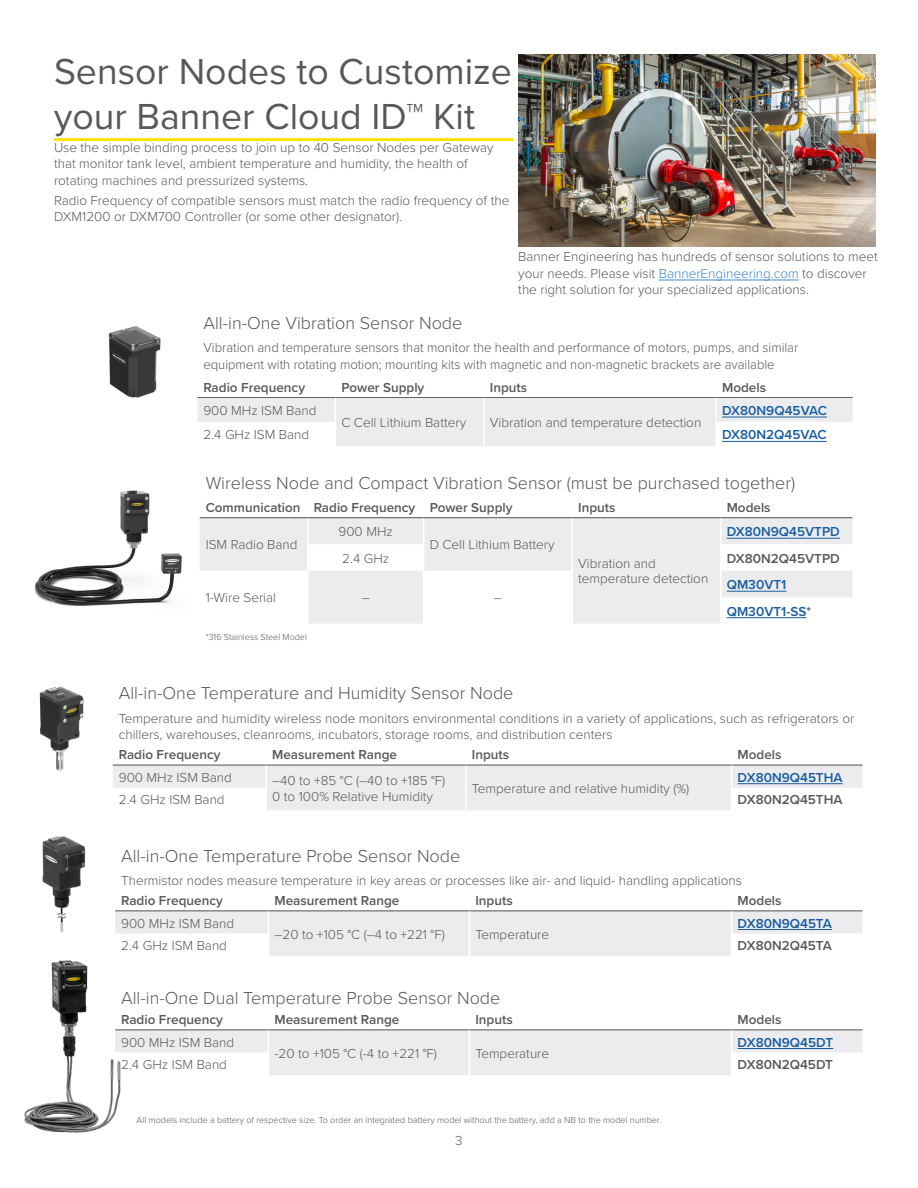
<style>
.page{position:relative;width:918px;height:1188px;background:#fff}
.page>*{position:absolute;margin:0;border:0;box-sizing:border-box;transform-origin:0 0}
.EN_Page_Header{font:37.5px/45px "Proxima Nova";color:#57585a}
.EN_Sub_Head{font:300 18px "Proxima Nova";color:#57585a}
.EN_Body_Text{font:300 13.5px/16.5px "Proxima Nova";color:#57585a}
.EN_Body_Text_Bold{font:600 13.5px "Proxima Nova";color:#57585a}
.EN_Body_Text_Bold-2{font:600 13.5px "Proxima Nova";color:#175d9e}
.EN_Footnotes{font:300 9px "Proxima Nova";color:#57585a}
.s1{color:#3b88c8}
.s2{color:#57585a}
</style>
<div class="page">
<hr style="left:54px;top:138px;width:459px;height:3px;background:#ffe201">
<hr style="left:113px;top:764px;width:153px;height:2px;background:#636366">
<hr style="left:266px;top:764px;width:200px;height:2px;background:#636366">
<hr style="left:466px;top:764px;width:266px;height:2px;background:#636366">
<hr style="left:732px;top:764px;width:131px;height:2px;background:#636366">
<svg style="left:113px;top:765px;width:750px;height:45px"></svg>
<hr style="left:738px;top:783px;width:105px;height:1px;background:#175d9e">
<img style="left:39px;top:687px;width:45px;height:84px">
<img style="left:518px;top:54px;width:358px;height:192px">
<hr style="left:115px;top:910px;width:154px;height:1px;background:#636366">
<hr style="left:269px;top:910px;width:200px;height:1px;background:#636366">
<hr style="left:469px;top:910px;width:263px;height:1px;background:#636366">
<hr style="left:732px;top:910px;width:131px;height:1px;background:#636366">
<svg style="left:115px;top:911px;width:748px;height:45px"></svg>
<hr style="left:738px;top:929px;width:94px;height:1px;background:#175d9e">
<img style="left:42px;top:836px;width:44px;height:97px">
<hr style="left:115px;top:1029px;width:154px;height:1px;background:#636366">
<hr style="left:269px;top:1029px;width:200px;height:1px;background:#636366">
<hr style="left:469px;top:1029px;width:263px;height:1px;background:#636366">
<hr style="left:732px;top:1029px;width:131px;height:1px;background:#636366">
<svg style="left:162px;top:1030px;width:701px;height:45px"></svg>
<hr style="left:738px;top:1048px;width:95px;height:1px;background:#175d9e">
<svg style="left:200px;top:518px;width:652px;height:106px;fill:#ececee"></svg>
<svg style="left:307px;top:518px;width:1px;height:106px"></svg>
<hr style="left:571px;top:518px;width:2px;height:26px;background:#fff">
<hr style="left:571px;top:544px;width:2px;height:27px;background:#fff">
<hr style="left:571px;top:571px;width:2px;height:26px;background:#fff">
<svg style="left:423px;top:518px;width:1px;height:106px"></svg>
<hr style="left:571px;top:597px;width:2px;height:27px;background:#fff">
<svg style="left:720px;top:518px;width:1px;height:106px"></svg>
<hr style="left:200px;top:517px;width:108px;height:1px;background:#636366">
<hr style="left:308px;top:517px;width:116px;height:1px;background:#636366">
<hr style="left:424px;top:517px;width:148px;height:1px;background:#636366">
<hr style="left:572px;top:517px;width:149px;height:1px;background:#636366">
<hr style="left:721px;top:517px;width:131px;height:1px;background:#636366">
<hr style="left:727px;top:538px;width:113px;height:1px;background:#175d9e">
<hr style="left:727px;top:591px;width:59px;height:1px;background:#175d9e">
<hr style="left:727px;top:617px;width:79px;height:1px;background:#175d9e">
<img style="left:34px;top:490px;width:148px;height:117px">
<img style="left:24px;top:960px;width:138px;height:173px">
<hr style="left:197px;top:397px;width:138px;height:1px;background:#636366">
<hr style="left:716px;top:397px;width:137px;height:1px;background:#636366">
<hr style="left:335px;top:397px;width:149px;height:1px;background:#636366">
<hr style="left:484px;top:397px;width:232px;height:1px;background:#636366">
<svg style="left:197px;top:398px;width:656px;height:48px"></svg>
<hr style="left:483px;top:398px;width:2px;height:24px;background:#fff">
<hr style="left:483px;top:422px;width:2px;height:24px;background:#fff">
<hr style="left:715px;top:398px;width:2px;height:24px;background:#fff">
<hr style="left:715px;top:422px;width:2px;height:24px;background:#fff">
<hr style="left:722px;top:417px;width:105px;height:1px;background:#175d9e">
<hr style="left:722px;top:441px;width:105px;height:1px;background:#175d9e">
<img style="left:108px;top:326px;width:53px;height:72px">
<hr style="left:659px;top:280px;width:140px;height:1px;background:#3b88c8">
<p class="EN_Page_Header" style="left:54px;top:47px;width:460px">Sensor Nodes to Customize your Banner Cloud ID™ Kit</p>
<p class="EN_Body_Text" style="left:54px;top:138px;width:441px">Use the simple binding process to join up to 40 Sensor Nodes per Gateway that monitor tank level, ambient temperature and humidity, the health of rotating machines and pressurized systems.</p>
<p class="EN_Body_Text" style="left:54px;top:191px;width:457px">Radio Frequency of compatible sensors must match the radio frequency of the<br>DXM1200 or DXM700 Controller (or some other designator).</p>
<p class="EN_Body_Text" style="left:518px;top:248px;width:361px">Banner Engineering has hundreds of sensor solutions to meet your needs. Please visit <span class="s1">BannerEngineering.com</span> to discover the right solution for your specialized applications.</p>
<p class="EN_Sub_Head" style="left:203px;top:310px;width:261px">All-in-One Vibration Sensor Node</p>
<p class="EN_Body_Text" style="left:203px;top:339px;width:596px">Vibration and temperature sensors that monitor the health and performance of motors, pumps, and similar equipment with rotating motion; mounting kits with magnetic and non-magnetic brackets are available</p>
<p class="EN_Body_Text_Bold" style="left:203px;top:377px;width:103px">Radio Frequency</p>
<p class="EN_Body_Text_Bold" style="left:341px;top:377px;width:84px">Power Supply</p>
<p class="EN_Body_Text_Bold" style="left:490px;top:377px;width:39px">Inputs</p>
<p class="EN_Body_Text_Bold" style="left:722px;top:377px;width:45px">Models</p>
<p class="EN_Body_Text" style="left:203px;top:402px;width:115px">900 MHz ISM Band</p>
<p class="EN_Body_Text" style="left:341px;top:414px;width:126px">C Cell Lithium Battery</p>
<p class="EN_Body_Text" style="left:490px;top:414px;width:213px">Vibration and temperature detection</p>
<p class="EN_Body_Text_Bold-2" style="left:722px;top:400px;width:106px">DX80N9Q45VAC</p>
<p class="EN_Body_Text" style="left:203px;top:426px;width:107px">2.4 GHz ISM Band</p>
<p class="EN_Body_Text_Bold-2" style="left:722px;top:425px;width:106px">DX80N2Q45VAC</p>
<p class="EN_Sub_Head" style="left:206px;top:470px;width:591px">Wireless Node and Compact Vibration Sensor (must be purchased together)</p>
<p class="EN_Body_Text_Bold" style="left:206px;top:497px;width:96px">Communication</p>
<p class="EN_Body_Text_Bold" style="left:314px;top:497px;width:103px">Radio Frequency</p>
<p class="EN_Body_Text_Bold" style="left:430px;top:497px;width:84px">Power Supply</p>
<p class="EN_Body_Text_Bold" style="left:578px;top:497px;width:39px">Inputs</p>
<p class="EN_Body_Text_Bold" style="left:727px;top:497px;width:45px">Models</p>
<p class="EN_Body_Text" style="left:206px;top:536px;width:93px">ISM Radio Band</p>
<p class="EN_Body_Text" style="left:339px;top:523px;width:56px">900 MHz</p>
<p class="EN_Body_Text_Bold-2" style="left:727px;top:522px;width:115px">DX80N9Q45VTPD</p>
<p class="EN_Body_Text" style="left:430px;top:536px;width:127px">D Cell Lithium Battery</p>
<p class="EN_Body_Text" style="left:342px;top:549px;width:49px">2.4 GHz</p>
<p class="EN_Body_Text_Bold" style="left:727px;top:548px;width:115px">DX80N2Q45VTPD</p>
<p class="EN_Body_Text" style="left:578px;top:556px;width:132px;line-height:15px">Vibration and temperature detection</p>
<p class="EN_Body_Text_Bold-2" style="left:727px;top:575px;width:61px">QM30VT1</p>
<p class="EN_Body_Text_Bold-2" style="left:727px;top:601px;width:86px">QM30VT1-SS<span class="s2">*</span></p>
<p class="EN_Body_Text" style="left:206px;top:589px;width:72px">1-Wire Serial</p>
<p class="EN_Body_Text" style="left:362px;top:589px;width:10px">–</p>
<p class="EN_Body_Text" style="left:494px;top:589px;width:10px">–</p>
<p class="EN_Footnotes" style="left:206px;top:631px;width:103px">*316 Stainless Steel Model</p>
<p class="EN_Sub_Head" style="left:119px;top:680px;width:396px">All-in-One Temperature and Humidity Sensor Node</p>
<p class="EN_Body_Text" style="left:119px;top:709px;width:737px">Temperature and humidity wireless node monitors environmental conditions in a variety of applications, such as refrigerators or chillers, warehouses, cleanrooms, incubators, storage rooms, and distribution centers</p>
<p class="EN_Body_Text_Bold" style="left:119px;top:744px;width:103px">Radio Frequency</p>
<p class="EN_Body_Text_Bold" style="left:272px;top:744px;width:126px">Measurement Range</p>
<p class="EN_Body_Text_Bold" style="left:472px;top:744px;width:39px">Inputs</p>
<p class="EN_Body_Text_Bold" style="left:738px;top:744px;width:45px">Models</p>
<p class="EN_Body_Text" style="left:119px;top:768px;width:115px">900 MHz ISM Band</p>
<p class="EN_Body_Text" style="left:272px;top:771px;width:175px">–40 to +85 °C (–40 to +185 °F)<br>0 to 100% Relative Humidity</p>
<p class="EN_Body_Text" style="left:472px;top:780px;width:219px">Temperature and relative humidity (%)</p>
<p class="EN_Body_Text_Bold-2" style="left:738px;top:767px;width:107px">DX80N9Q45THA</p>
<p class="EN_Body_Text" style="left:119px;top:791px;width:107px">2.4 GHz ISM Band</p>
<p class="EN_Body_Text_Bold" style="left:738px;top:790px;width:106px">DX80N2Q45THA</p>
<p class="EN_Sub_Head" style="left:121px;top:842px;width:341px">All-in-One Temperature Probe Sensor Node</p>
<p class="EN_Body_Text" style="left:121px;top:871px;width:622px">Thermistor nodes measure temperature in key areas or processes like air- and liquid- handling applications</p>
<p class="EN_Body_Text_Bold" style="left:121px;top:890px;width:103px">Radio Frequency</p>
<p class="EN_Body_Text_Bold" style="left:275px;top:890px;width:126px">Measurement Range</p>
<p class="EN_Body_Text_Bold" style="left:475px;top:890px;width:39px">Inputs</p>
<p class="EN_Body_Text_Bold" style="left:738px;top:890px;width:45px">Models</p>
<p class="EN_Body_Text" style="left:121px;top:914px;width:115px">900 MHz ISM Band</p>
<p class="EN_Body_Text" style="left:275px;top:925px;width:172px">–20 to +105 °C (–4 to +221 °F)</p>
<p class="EN_Body_Text" style="left:475px;top:925px;width:75px">Temperature</p>
<p class="EN_Body_Text_Bold-2" style="left:738px;top:913px;width:96px">DX80N9Q45TA</p>
<p class="EN_Body_Text" style="left:121px;top:937px;width:107px">2.4 GHz ISM Band</p>
<p class="EN_Body_Text_Bold" style="left:738px;top:936px;width:96px">DX80N2Q45TA</p>
<p class="EN_Sub_Head" style="left:121px;top:985px;width:381px">All-in-One Dual Temperature Probe Sensor Node</p>
<p class="EN_Body_Text_Bold" style="left:121px;top:1009px;width:103px">Radio Frequency</p>
<p class="EN_Body_Text_Bold" style="left:275px;top:1009px;width:126px">Measurement Range</p>
<p class="EN_Body_Text_Bold" style="left:475px;top:1009px;width:39px">Inputs</p>
<p class="EN_Body_Text_Bold" style="left:738px;top:1009px;width:45px">Models</p>
<p class="EN_Body_Text" style="left:121px;top:1033px;width:115px">900 MHz ISM Band</p>
<p class="EN_Body_Text" style="left:275px;top:1044px;width:164px">-20 to +105 °C (-4 to +221 °F)</p>
<p class="EN_Body_Text" style="left:475px;top:1044px;width:75px">Temperature</p>
<p class="EN_Body_Text_Bold-2" style="left:738px;top:1032px;width:97px">DX80N9Q45DT</p>
<p class="EN_Body_Text" style="left:121px;top:1056px;width:107px">2.4 GHz ISM Band</p>
<p class="EN_Body_Text_Bold" style="left:738px;top:1055px;width:97px">DX80N2Q45DT</p>
<p class="EN_Footnotes" style="left:137px;top:1114px;width:526px">All models include a battery of respective size. To order an integrated battery model without the battery, add a NB to the model number.</p>
<p class="EN_Body_Text" style="left:455px;top:1131px;width:9px">3</p>
</div>
